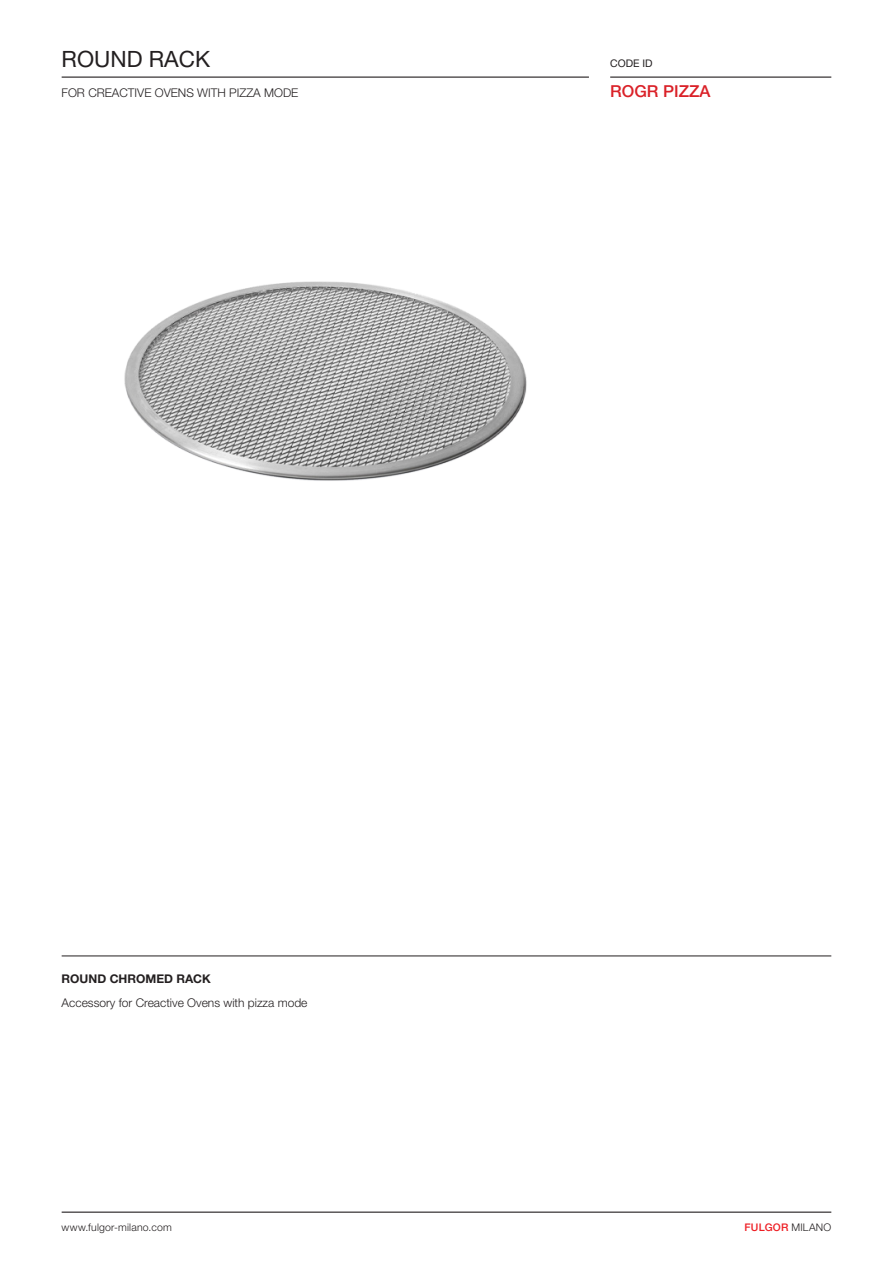
<style>
.page{position:relative;width:893px;height:1263px;background:#fff}
.page>*{position:absolute;margin:0;border:0;box-sizing:border-box;transform-origin:0 0}
.Nome_prodotto_2018{font:22.5px "Helvetica Neue LT Std";color:#231f20}
.Code_id_2018{font:500 16.5px "Helvetica Neue LT Std";color:#da2128}
.Testo_descrizioni_20{font:300 12px "Helvetica Neue LT Std";color:#231f20}
.Descrizione_sotto_il{font:300 12px "Helvetica Neue LT Std";color:#231f20}
.Titoletti_2018{font:700 12px "Helvetica Neue LT Std";color:#231f20}
.t1{font:300 10.5px "Helvetica Neue LT Std";letter-spacing:.02em;color:#231f20}
.t2{font:500 10.5px "Helvetica Neue LT Std";letter-spacing:.02em;color:#ee1d23}
.Code_id__dicitura_so{font:10.5px "Helvetica Neue LT Std";color:#231f20}
.s1{font-weight:300;color:#231f20}
</style>
<div class="page">
<hr style="left:62px;top:956px;width:769px;height:1px;background:#231f20">
<img style="left:124px;top:281px;width:403px;height:200px">
<hr style="left:62px;top:1211px;width:769px;height:2px;background:#231f20">
<hr style="left:62px;top:77px;width:527px;height:1px;background:#231f20">
<hr style="left:610px;top:77px;width:221px;height:1px;background:#231f20">
<p class="Nome_prodotto_2018" style="left:62px;top:46px;width:150px">ROUND RACK</p>
<p class="Descrizione_sotto_il" style="left:62px;top:85px;width:238px">FOR CREACTIVE OVENS WITH PIZZA MODE</p>
<p class="Code_id__dicitura_so" style="left:610px;top:57px;width:44px">CODE ID</p>
<p class="Code_id_2018" style="left:610px;top:81px;width:102px">ROGR PIZZA</p>
<p class="Titoletti_2018" style="left:62px;top:972px;width:151px">ROUND CHROMED RACK</p>
<p class="Testo_descrizioni_20" style="left:62px;top:996px;width:247px">Accessory for Creactive Ovens with pizza mode</p>
<p class="t1" style="left:62px;top:1220px;width:112px">www.fulgor-milano.com</p>
<p class="t2" style="left:745px;top:1220px;width:88px">FULGOR <span class="s1">MILANO</span></p>
</div>
